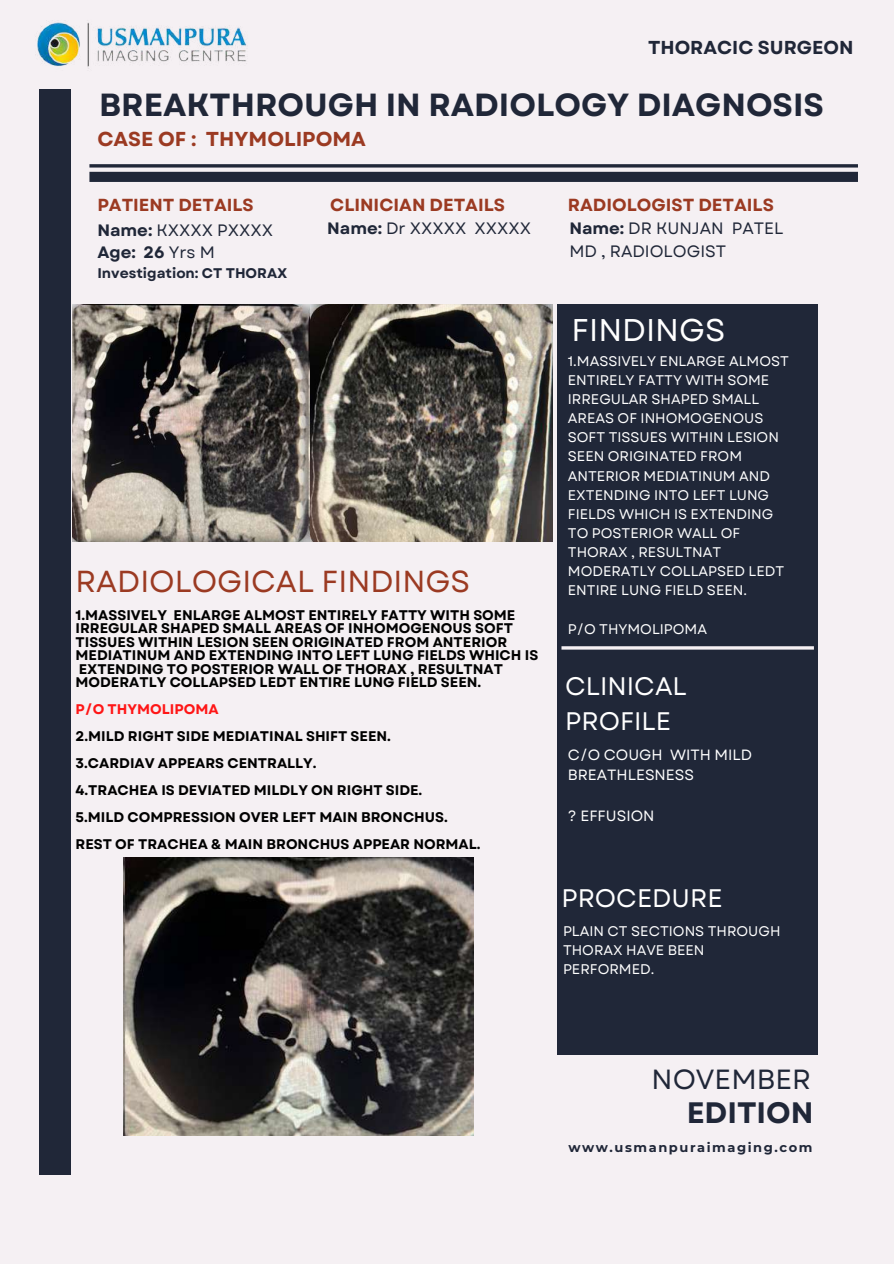
<style>
.page{position:relative;width:894px;height:1264px;background:#fff}
.page>*{position:absolute;margin:0;border:0;box-sizing:border-box;transform-origin:0 0}
.t1{font:700 31.95px "Garet";color:#202738}
.t2{font:31.35px "Garet";color:#fff}
.t3{font:30.3px "Garet";color:#9b3a22}
.t4{font:700 29.55px "Garet";color:#202738}
.t5{font:27.75px "Garet";color:#202738}
.t6{font:25.35px/35px "Garet";color:#fff}
.t7{font:700 20.1px "Garet";color:#9b3a22}
.t8{font:700 18.75px "Garet";color:#202738}
.t9{font:700 17.55px "Garet";color:#9b3a22}
.t10{font:700 17.4px "Garet";color:#9b3a22}
.t11{font:16.5px/22.5px "Garet";color:#202738}
.t12{font:14.85px/20.2px "Garet";color:#fff}
.t13{font:700 13.95px/13.5px "Garet";color:#010101}
.t14{font:13.95px/19.2px "Garet";color:#fff}
.t15{font:700 13.95px "Garet";color:#202738}
.t16{font:700 13.95px "Garet";color:#ff1616}
.t17{font:700 13.05px "Montserrat";letter-spacing:.12em;color:#202738}
.s1{font-weight:700}
</style>
<div class="page">
<div style="left:0;top:0;width:893px;height:1263px;background:#f5f0f3"></div>
<hr style="left:89px;top:164px;width:768px;height:3px;background:#202738">
<div style="left:89px;top:172px;width:768px;height:10px;background:#202738"></div>
<div style="left:557px;top:304px;width:260px;height:750px;background:#202738"></div>
<div style="left:40px;top:89px;width:31px;height:1086px;background:#202738"></div>
<hr style="left:561px;top:646px;width:252px;height:3px;background:#f5f0f3">
<img style="left:37px;top:22px;width:210px;height:47px">
<img style="left:72px;top:304px;width:480px;height:238px">
<img style="left:124px;top:857px;width:349px;height:278px">
<h3 class="t8" style="left:648px;top:34px;width:207px">THORACIC SURGEON</h3>
<h1 class="t1" style="left:99px;top:82px;width:726px">BREAKTHROUGH IN RADIOLOGY DIAGNOSIS</h1>
<h3 class="t7" style="left:97px;top:125px;width:270px">CASE OF : THYMOLIPOMA</h3>
<p class="t10" style="left:97px;top:192px;width:158px">PATIENT DETAILS</p>
<p class="t9" style="left:330px;top:192px;width:176px">CLINICIAN DETAILS</p>
<p class="t9" style="left:567px;top:192px;width:207px">RADIOLOGIST DETAILS</p>
<p class="t11" style="left:97px;top:219px;width:177px"><span class="s1">Name:</span> KXXXX PXXXX<br><span class="s1">Age: 26</span> Yrs M</p>
<p class="t15" style="left:97px;top:262px;width:192px">Investigation: CT THORAX</p>
<p class="t11" style="left:327px;top:217px;width:205px"><span class="s1">Name:</span> Dr XXXXX XXXXX</p>
<p class="t11" style="left:569px;top:216px;width:215px;line-height:23px"><span class="s1">Name:</span> DR KUNJAN PATEL<br>MD , RADIOLOGIST</p>
<h2 class="t2" style="left:571px;top:307px;width:155px">FINDINGS</h2>
<h3 class="t3" style="left:75px;top:560px;width:396px">RADIOLOGICAL FINDINGS</h3>
<p class="t13" style="left:75px;top:608px;width:464px">1.MASSIVELY ENLARGE ALMOST ENTIRELY FATTY WITH SOME IRREGULAR SHAPED SMALL AREAS OF INHOMOGENOUS SOFT TISSUES WITHIN LESION SEEN ORIGINATED FROM ANTERIOR MEDIATINUM AND EXTENDING INTO LEFT LUNG FIELDS WHICH IS EXTENDING TO POSTERIOR WALL OF THORAX , RESULTNAT MODERATLY COLLAPSED LEDT ENTIRE LUNG FIELD SEEN.</p>
<p class="t16" style="left:75px;top:699px;width:144px">P/O THYMOLIPOMA</p>
<p class="t13" style="left:75px;top:723px;width:406px;line-height:27px">2.MILD RIGHT SIDE MEDIATINAL SHIFT SEEN.<br>3.CARDIAV APPEARS CENTRALLY.<br>4.TRACHEA IS DEVIATED MILDLY ON RIGHT SIDE.<br>5.MILD COMPRESSION OVER LEFT MAIN BRONCHUS.<br>REST OF TRACHEA &amp; MAIN BRONCHUS APPEAR NORMAL.</p>
<p class="t14" style="left:567px;top:351px;width:222px">1.MASSIVELY ENLARGE ALMOST<br>ENTIRELY FATTY WITH SOME<br>IRREGULAR SHAPED SMALL<br>AREAS OF INHOMOGENOUS<br>SOFT TISSUES WITHIN LESION<br>SEEN ORIGINATED FROM<br>ANTERIOR MEDIATINUM AND<br>EXTENDING INTO LEFT LUNG<br>FIELDS WHICH IS EXTENDING<br>TO POSTERIOR WALL OF<br>THORAX , RESULTNAT<br>MODERATLY COLLAPSED LEDT<br>ENTIRE LUNG FIELD SEEN.</p>
<p class="t14" style="left:567px;top:619px;width:141px">P/O THYMOLIPOMA</p>
<h3 class="t6" style="left:565px;top:669px;width:123px">CLINICAL<br>PROFILE</h3>
<p class="t12" style="left:567px;top:745px;width:186px">C/O COUGH WITH MILD<br>BREATHLESNESS</p>
<p class="t12" style="left:567px;top:805px;width:88px">? EFFUSION</p>
<h3 class="t6" style="left:561px;top:880px;width:163px">PROCEDURE</h3>
<p class="t14" style="left:563px;top:921px;width:219px">PLAIN CT SECTIONS THROUGH<br>THORAX HAVE BEEN<br>PERFORMED.</p>
<h3 class="t5" style="left:651px;top:1058px;width:161px">NOVEMBER</h3>
<h3 class="t4" style="left:686px;top:1091px;width:128px">EDITION</h3>
<p class="t17" style="left:568px;top:1138px;width:245px">www.usmanpuraimaging.com</p>
</div>
